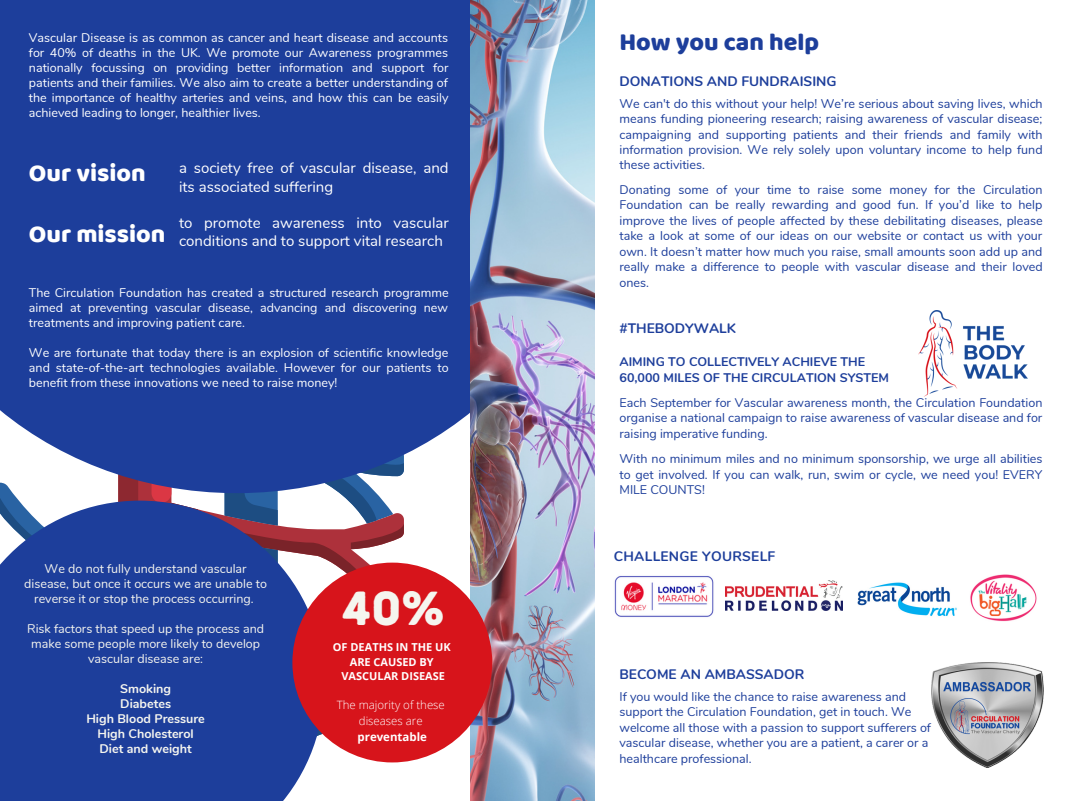
<style>
.page{position:relative;width:1074px;height:801px;background:#fff}
.page>*{position:absolute;margin:0;border:0;box-sizing:border-box;transform-origin:0 0}
.t1{font:47.75px "Intro Rust Base";color:#f5f5ef}
.t2{font:25px "Baloo";color:#fff}
.t3{font:25px "Baloo";color:#1d3e9b}
.t4{font:15px/18.8px "Nunito";color:#fff}
.t5{font:700 13.75px "Nunito";color:#1d3e9b}
.t6{font:700 13.75px "Nunito";letter-spacing:.02em;color:#1d3e9b}
.t7{font:12.5px/15.4px "Nunito";color:#1d3e9b;text-align:justify}
.t8{font:12.5px/15px "Nunito";color:#fff;text-align:justify}
.t9{font:12.5px/15px "Nunito";color:#f5f5ef;text-align:center}
.t10{font:700 12.5px/15.6px "Nunito";color:#1d3e9b}
.t11{font:700 12.5px/15px "Nunito";color:#f5f5ef;text-align:center}
.t12{font:300 11.5px/16px "Open Sans";color:#fff;text-align:center}
.t13{font:700 11.5px "Open Sans";color:#fff}
.t14{font:700 11px/14.6px "Open Sans";color:#fff;text-align:center}
</style>
<div class="page">
<svg style="left:0;top:493px;width:404px;height:270px"></svg>
<div style="left:0;top:0;width:471px;height:493px;background:#1d3e9b"></div>
<img style="left:471px;top:0;width:124px;height:801px">
<img style="left:918px;top:311px;width:109px;height:85px">
<img style="left:931px;top:662px;width:112px;height:105px">
<svg style="left:0;top:500px;width:324px;height:301px;background:#304b9f"></svg>
<div style="left:292px;top:562px;width:200px;height:200px;background:#d7141b;border-radius:50%"></div>
<img style="left:857px;top:582px;width:100px;height:34px">
<img style="left:970px;top:574px;width:67px;height:47px">
<img style="left:726px;top:580px;width:116px;height:30px">
<img style="left:614px;top:576px;width:100px;height:41px">
<p class="t8" style="left:29px;top:30px;width:421px">Vascular Disease is as common as cancer and heart disease and accounts for 40% of deaths in the UK. We promote our Awareness programmes nationally focussing on providing better information and support for patients and their families. We also aim to create a better understanding of the importance of healthy arteries and veins, and how this can be easily achieved leading to longer, healthier lives.</p>
<p class="t4" style="left:179px;top:159px;width:271px">a society free of vascular disease, and its associated suffering</p>
<p class="t4" style="left:179px;top:213px;width:271px">to promote awareness into vascular</p>
<h2 class="t2" style="left:29px;top:158px;width:118px">Our vision</h2>
<h2 class="t2" style="left:29px;top:219px;width:138px">Our mission</h2>
<p class="t4" style="left:179px;top:232px;width:265px">conditions and to support vital research</p>
<p class="t8" style="left:29px;top:285px;width:421px">The Circulation Foundation has created a structured research programme aimed at preventing vascular disease, advancing and discovering new treatments and improving patient care.</p>
<p class="t8" style="left:29px;top:345px;width:421px">We are fortunate that today there is an explosion of scientific knowledge and state-of-the-art technologies available. However for our patients to benefit from these innovations we need to raise money!</p>
<p class="t9" style="left:24px;top:561px;width:244px">We do not fully understand vascular disease, but once it occurs we are unable to reverse it or stop the process occurring.</p>
<p class="t9" style="left:27px;top:621px;width:238px">Risk factors that speed up the process and make some people more likely to develop vascular disease are:</p>
<p class="t11" style="left:86px;top:681px;width:120px">Smoking<br>Diabetes<br>High Blood Pressure<br>High Cholesterol<br>Diet and weight</p>
<h1 class="t1" style="left:342px;top:579px;width:104px">40%</h1>
<p class="t14" style="left:333px;top:639px;width:119px">OF DEATHS IN THE UK<br>ARE CAUSED BY<br>VASCULAR DISEASE</p>
<p class="t12" style="left:337px;top:697px;width:110px">The majority of these diseases are</p>
<p class="t13" style="left:357px;top:729px;width:71px">preventable</p>
<h2 class="t3" style="left:619px;top:27px;width:201px">How you can help</h2>
<p class="t5" style="left:619px;top:72px;width:218px">DONATIONS AND FUNDRAISING</p>
<p class="t7" style="left:619px;top:96px;width:425px">We can't do this without your help! We’re serious about saving lives, which means funding pioneering research; raising awareness of vascular disease; campaigning and supporting patients and their friends and family with information provision. We rely solely upon voluntary income to help fund these activities.</p>
<p class="t7" style="left:619px;top:182px;width:424px">Donating some of your time to raise some money for the Circulation Foundation can be really rewarding and good fun. If you’d like to help improve the lives of people affected by these debilitating diseases, please take a look at some of our ideas on our website or contact us with your own. It doesn’t matter how much you raise, small amounts soon add up and really make a difference to people with vascular disease and their loved ones.</p>
<p class="t5" style="left:619px;top:319px;width:118px">#THEBODYWALK</p>
<p class="t10" style="left:619px;top:354px;width:271px">AIMING TO COLLECTIVELY ACHIEVE THE<br>60,000 MILES OF THE CIRCULATION SYSTEM</p>
<p class="t7" style="left:619px;top:395px;width:424px">Each September for Vascular awareness month, the Circulation Foundation organise a national campaign to raise awareness of vascular disease and for raising imperative funding.</p>
<p class="t7" style="left:619px;top:451px;width:424px">With no minimum miles and no minimum sponsorship, we urge all abilities to get involved. If you can walk, run, swim or cycle, we need you! EVERY MILE COUNTS!</p>
<p class="t6" style="left:614px;top:547px;width:163px">CHALLENGE YOURSELF</p>
<p class="t5" style="left:619px;top:665px;width:186px">BECOME AN AMBASSADOR</p>
<p class="t7" style="left:619px;top:689px;width:313px;text-align:left">If you would like the chance to raise awareness and support the Circulation Foundation, get in touch. We welcome all those with a passion to support sufferers of vascular disease, whether you are a patient, a carer or a healthcare professional.</p>
</div>
